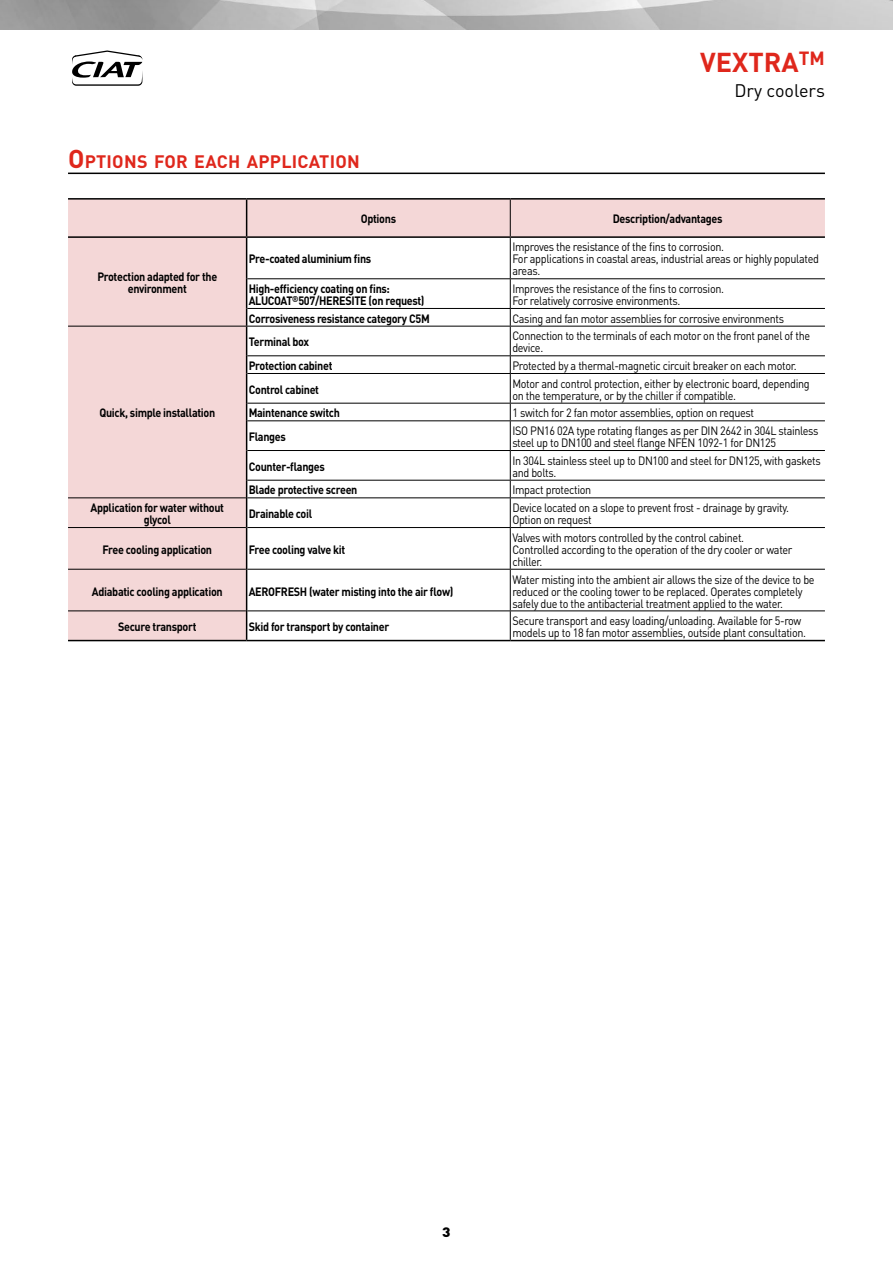
<style>
.page{position:relative;width:893px;height:1263px;background:#fff}
.page>*{position:absolute;margin:0;border:0;box-sizing:border-box;transform-origin:0 0}
.t1{font:700 27px "DIN Pro";color:#df271c}
.t2{font:18px "DIN Pro";color:#000}
.t3{font:700 17.85px "DIN Pro";letter-spacing:.015em;color:#df271c}
.t4{font:900 13.5px "DIN Pro";color:#000;scale:1.11 1}
.t5{font:12px/12px "DIN Pro";letter-spacing:-.03em;color:#000;scale:.9 1}
.t6{font:700 12px/12px "DIN Pro";letter-spacing:-.03em;color:#000;text-align:center;scale:.9 1}
.s1{font-size:25.5px}
</style>
<div class="page">
<img style="left:0;top:0;width:893px;height:30px">
<svg style="left:72px;top:50px;width:71px;height:36px"></svg>
<hr style="left:68px;top:173px;width:757px;height:1px;background:#000">
<svg style="left:68px;top:200px;width:757px;height:440px"></svg>
<hr style="left:247px;top:308px;width:263px;height:1px;background:#000">
<hr style="left:510px;top:308px;width:315px;height:1px;background:#000">
<hr style="left:510px;top:200px;width:1px;height:36px;background:#000">
<hr style="left:247px;top:278px;width:263px;height:1px;background:#000">
<hr style="left:510px;top:278px;width:315px;height:1px;background:#000">
<hr style="left:247px;top:326px;width:263px;height:1px;background:#000">
<hr style="left:510px;top:326px;width:315px;height:1px;background:#000">
<hr style="left:247px;top:355px;width:263px;height:1px;background:#000">
<hr style="left:68px;top:569px;width:178px;height:1px;background:#000">
<hr style="left:510px;top:355px;width:315px;height:1px;background:#000">
<hr style="left:247px;top:569px;width:263px;height:1px;background:#000">
<hr style="left:510px;top:569px;width:315px;height:1px;background:#000">
<hr style="left:247px;top:373px;width:263px;height:1px;background:#000">
<hr style="left:510px;top:373px;width:315px;height:1px;background:#000">
<hr style="left:247px;top:403px;width:263px;height:1px;background:#000">
<hr style="left:247px;top:420px;width:263px;height:1px;background:#000">
<hr style="left:510px;top:403px;width:315px;height:1px;background:#000">
<hr style="left:510px;top:420px;width:315px;height:1px;background:#000">
<hr style="left:247px;top:450px;width:263px;height:1px;background:#000">
<hr style="left:510px;top:450px;width:315px;height:1px;background:#000">
<hr style="left:247px;top:480px;width:263px;height:1px;background:#000">
<hr style="left:510px;top:480px;width:315px;height:1px;background:#000">
<hr style="left:68px;top:497px;width:178px;height:1px;background:#000">
<hr style="left:247px;top:497px;width:263px;height:1px;background:#000">
<hr style="left:510px;top:497px;width:315px;height:1px;background:#000">
<hr style="left:68px;top:527px;width:178px;height:1px;background:#000">
<hr style="left:247px;top:527px;width:263px;height:1px;background:#000">
<hr style="left:510px;top:527px;width:315px;height:1px;background:#000">
<hr style="left:68px;top:236px;width:179px;height:2px;background:#000">
<hr style="left:246px;top:238px;width:1px;height:41px;background:#000">
<svg style="left:246px;top:279px;width:1px;height:47px"></svg>
<hr style="left:68px;top:326px;width:179px;height:1px;background:#000">
<hr style="left:68px;top:610px;width:178px;height:1px;background:#000">
<hr style="left:247px;top:610px;width:263px;height:1px;background:#000">
<hr style="left:510px;top:610px;width:315px;height:1px;background:#000">
<hr style="left:510px;top:238px;width:1px;height:40px;background:#000">
<svg style="left:510px;top:279px;width:1px;height:248px"></svg>
<hr style="left:510px;top:528px;width:1px;height:41px;background:#000">
<hr style="left:510px;top:570px;width:1px;height:40px;background:#000">
<svg style="left:510px;top:611px;width:1px;height:29px"></svg>
<hr style="left:68px;top:640px;width:179px;height:1px;background:#000">
<hr style="left:247px;top:640px;width:263px;height:1px;background:#000">
<hr style="left:510px;top:640px;width:315px;height:1px;background:#000">
<hr style="left:246px;top:200px;width:1px;height:36px;background:#000">
<hr style="left:246px;top:326px;width:1px;height:30px;background:#000">
<svg style="left:246px;top:356px;width:1px;height:17px"></svg>
<hr style="left:246px;top:373px;width:1px;height:30px;background:#000">
<svg style="left:246px;top:403px;width:1px;height:47px"></svg>
<hr style="left:246px;top:450px;width:1px;height:30px;background:#000">
<svg style="left:246px;top:480px;width:1px;height:47px"></svg>
<hr style="left:246px;top:527px;width:1px;height:42px;background:#000">
<hr style="left:246px;top:569px;width:1px;height:42px;background:#000">
<svg style="left:246px;top:611px;width:1px;height:29px"></svg>
<hr style="left:68px;top:198px;width:179px;height:2px;background:#000">
<hr style="left:247px;top:198px;width:263px;height:2px;background:#000">
<hr style="left:510px;top:198px;width:315px;height:2px;background:#000">
<hr style="left:247px;top:236px;width:263px;height:2px;background:#000">
<hr style="left:510px;top:236px;width:315px;height:2px;background:#000">
<h1 class="t1" style="left:700px;top:44px;width:126px">VEXTRA<sup>TM</sup></h1>
<h2 class="t2" style="left:734px;top:78px;width:92px">Dry coolers</h2>
<h3 class="t3" style="left:68px;top:150px;width:293px"><span class="s1">O</span> PTIONS FOR EACH APPLICATION</h3>
<p class="t6" style="left:361px;top:213px;width:41px">Options</p>
<p class="t6" style="left:613px;top:213px;width:123px">Description/advantages</p>
<p class="t6" style="left:97px;top:270px;width:135px">Protection adapted for the environment</p>
<p class="t6" style="left:99px;top:407px;width:130px">Quick, simple installation</p>
<p class="t6" style="left:249px;top:253px;width:138px">Pre-coated aluminium fins</p>
<p class="t5" style="left:512px;top:241px;width:342px">Improves the resistance of the fins to corrosion.<br>For applications in coastal areas, industrial areas or highly populated areas.</p>
<p class="t6" style="left:249px;top:282px;width:197px;text-align:left">High-efficiency coating on fins:<br>ALUCOAT<sup>®</sup>507/HERESITE (on request)</p>
<p class="t5" style="left:512px;top:282px;width:237px">Improves the resistance of the fins to corrosion.<br>For relatively corrosive environments.</p>
<p class="t6" style="left:249px;top:312px;width:203px">Corrosiveness resistance category C5M</p>
<p class="t5" style="left:512px;top:312px;width:303px">Casing and fan motor assemblies for corrosive environments</p>
<p class="t6" style="left:249px;top:336px;width:69px">Terminal box</p>
<p class="t5" style="left:512px;top:330px;width:332px">Connection to the terminals of each motor on the front panel of the device.</p>
<p class="t6" style="left:249px;top:359px;width:95px">Protection cabinet</p>
<p class="t5" style="left:512px;top:359px;width:317px">Protected by a thermal-magnetic circuit breaker on each motor.</p>
<p class="t6" style="left:249px;top:383px;width:80px">Control cabinet</p>
<p class="t5" style="left:512px;top:377px;width:332px">Motor and control protection, either by electronic board, depending on the temperature, or by the chiller if compatible.</p>
<p class="t6" style="left:249px;top:407px;width:103px">Maintenance switch</p>
<p class="t5" style="left:512px;top:407px;width:270px">1 switch for 2 fan motor assemblies, option on request</p>
<p class="t6" style="left:249px;top:430px;width:43px">Flanges</p>
<p class="t5" style="left:512px;top:424px;width:342px">ISO PN16 02A type rotating flanges as per DIN 2642 in 304L stainless steel up to DN100 and steel flange NFEN 1092-1 for DN125</p>
<p class="t6" style="left:249px;top:460px;width:86px">Counter-flanges</p>
<p class="t5" style="left:512px;top:454px;width:344px">In 304L stainless steel up to DN100 and steel for DN125, with gaskets and bolts.</p>
<p class="t6" style="left:249px;top:484px;width:122px">Blade protective screen</p>
<p class="t5" style="left:512px;top:484px;width:89px">Impact protection</p>
<p class="t6" style="left:91px;top:501px;width:150px">Application for water without glycol</p>
<p class="t6" style="left:249px;top:507px;width:72px">Drainable coil</p>
<p class="t5" style="left:512px;top:501px;width:309px">Device located on a slope to prevent frost - drainage by gravity.<br>Option on request</p>
<p class="t6" style="left:103px;top:543px;width:123px">Free cooling application</p>
<p class="t6" style="left:249px;top:543px;width:109px">Free cooling valve kit</p>
<p class="t5" style="left:512px;top:531px;width:313px">Valves with motors controlled by the control cabinet.<br>Controlled according to the operation of the dry cooler or water chiller.</p>
<p class="t6" style="left:92px;top:585px;width:147px">Adiabatic cooling application</p>
<p class="t6" style="left:249px;top:585px;width:229px">AEROFRESH (water misting into the air flow)</p>
<p class="t5" style="left:512px;top:573px;width:337px">Water misting into the ambient air allows the size of the device to be reduced or the cooling tower to be replaced. Operates completely safely due to the antibacterial treatment applied to the water.</p>
<p class="t6" style="left:118px;top:620px;width:89px">Secure transport</p>
<p class="t6" style="left:249px;top:620px;width:158px">Skid for transport by container</p>
<p class="t5" style="left:512px;top:614px;width:328px">Secure transport and easy loading/unloading. Available for 5-row models up to 18 fan motor assemblies, outside plant consultation.</p>
<p class="t4" style="left:442px;top:1223px;width:9px">3</p>
</div>
